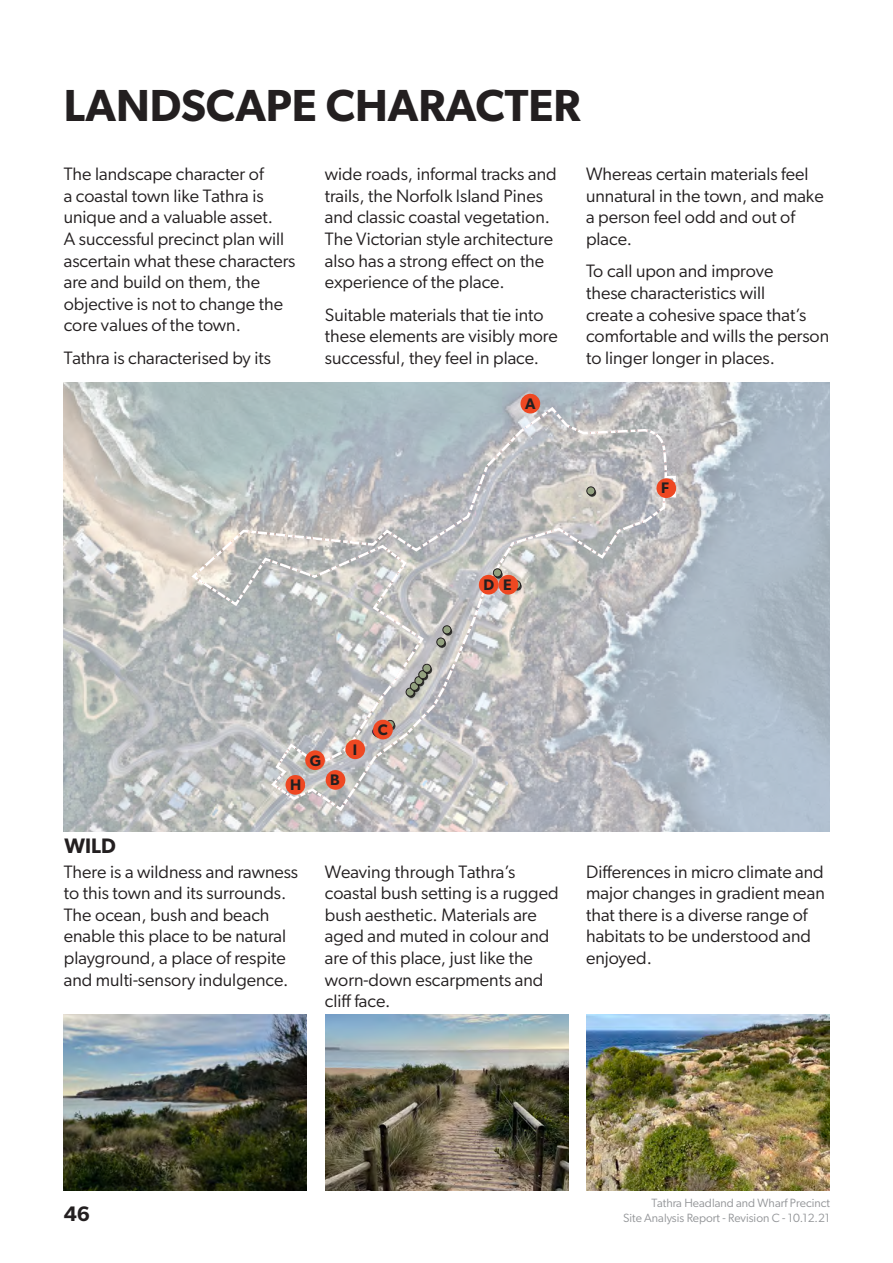
<style>
.page{position:relative;width:893px;height:1263px;background:#fff}
.page>*{position:absolute;margin:0;border:0;box-sizing:border-box;transform-origin:0 0}
.Page_Heading{font:600 45px "Gibson";color:#231f20}
.Paragraph_heading{font:600 21px "Gibson";color:#231f20}
.Body{font:18px/21.6px "Gibson";color:#231f20}
.Body_Bold{font:600 15.3px "Gibson";color:#231f20}
.t1{font:12px/14.4px "Gibson";color:#939598;text-align:right}
</style>
<div class="page">
<img style="left:64px;top:383px;width:765px;height:448px">
<svg style="left:189px;top:405px;width:488px;height:408px;background:#bcbfc0"></svg>
<svg style="left:407px;top:690px;width:8px;height:8px"></svg>
<div style="left:406px;top:688px;width:8px;height:8px;background:#92a17f;border-radius:50%"></div>
<div style="left:406px;top:688px;width:8px;height:8px;border:1px solid #231f20;border-radius:50%"></div>
<div style="left:387px;top:722px;width:8px;height:8px;background:#30302d;border-radius:50%"></div>
<div style="left:386px;top:720px;width:8px;height:8px;background:#92a17f;border-radius:50%"></div>
<div style="left:386px;top:720px;width:8px;height:9px;border:1px solid #231f20;border-radius:50%"></div>
<div style="left:373px;top:727px;width:8px;height:9px;border:1px solid #231f20;border-radius:50%"></div>
<svg style="left:412px;top:684px;width:8px;height:8px"></svg>
<div style="left:410px;top:682px;width:8px;height:8px;background:#92a17f;border-radius:50%"></div>
<div style="left:410px;top:682px;width:9px;height:8px;border:1px solid #231f20;border-radius:50%"></div>
<div style="left:416px;top:678px;width:8px;height:8px;background:#2b2b29;border-radius:50%"></div>
<div style="left:415px;top:676px;width:8px;height:9px;background:#92a17f;border-radius:50%"></div>
<div style="left:415px;top:676px;width:8px;height:9px;border:1px solid #231f20;border-radius:50%"></div>
<div style="left:420px;top:672px;width:8px;height:8px;background:#2c2b29;border-radius:50%"></div>
<div style="left:419px;top:671px;width:8px;height:8px;background:#92a17f;border-radius:50%"></div>
<div style="left:419px;top:670px;width:8px;height:9px;border:1px solid #231f20;border-radius:50%"></div>
<svg style="left:424px;top:666px;width:8px;height:8px"></svg>
<div style="left:423px;top:664px;width:8px;height:8px;background:#92a17f;border-radius:50%"></div>
<div style="left:423px;top:664px;width:8px;height:8px;border:1px solid #231f20;border-radius:50%"></div>
<svg style="left:438px;top:640px;width:8px;height:8px"></svg>
<div style="left:437px;top:638px;width:8px;height:8px;background:#92a17f;border-radius:50%"></div>
<div style="left:437px;top:638px;width:8px;height:8px;border:1px solid #231f20;border-radius:50%"></div>
<svg style="left:444px;top:627px;width:8px;height:9px"></svg>
<div style="left:443px;top:626px;width:8px;height:8px;background:#92a17f;border-radius:50%"></div>
<div style="left:443px;top:626px;width:8px;height:8px;border:1px solid #231f20;border-radius:50%"></div>
<svg style="left:588px;top:489px;width:8px;height:8px"></svg>
<div style="left:587px;top:487px;width:8px;height:8px;background:#92a17f;border-radius:50%"></div>
<div style="left:587px;top:487px;width:8px;height:8px;border:1px solid #231f20;border-radius:50%"></div>
<svg style="left:514px;top:582px;width:8px;height:9px"></svg>
<div style="left:512px;top:581px;width:9px;height:8px;background:#9f9270;border-radius:50%"></div>
<div style="left:512px;top:581px;width:9px;height:8px;border:1px solid #231f20;border-radius:50%"></div>
<div style="left:495px;top:570px;width:8px;height:9px;background:#2c2d2a;border-radius:50%"></div>
<div style="left:493px;top:569px;width:8px;height:8px;background:#92a17f;border-radius:50%"></div>
<div style="left:493px;top:569px;width:9px;height:8px;border:1px solid #231f20;border-radius:50%"></div>
<img style="left:64px;top:1015px;width:242px;height:176px">
<img style="left:326px;top:1015px;width:242px;height:176px">
<img style="left:587px;top:1015px;width:242px;height:176px">
<div style="left:520px;top:394px;width:20px;height:19px;background:#ee4822;border-radius:50%"></div>
<div style="left:326px;top:770px;width:19px;height:20px;background:#ee4822;border-radius:50%"></div>
<div style="left:373px;top:720px;width:20px;height:19px;background:#ee4822;border-radius:50%"></div>
<div style="left:345px;top:739px;width:20px;height:20px;background:#ee4822;border-radius:50%"></div>
<div style="left:479px;top:575px;width:19px;height:19px;background:#ee4822;border-radius:50%"></div>
<div style="left:498px;top:575px;width:20px;height:19px;background:#ee4822;border-radius:50%"></div>
<div style="left:656px;top:478px;width:20px;height:20px;background:#ee4822;border-radius:50%"></div>
<div style="left:305px;top:750px;width:20px;height:20px;background:#ee4822;border-radius:50%"></div>
<div style="left:286px;top:775px;width:19px;height:20px;background:#ee4822;border-radius:50%"></div>
<p class="Page_Heading" style="left:64px;top:79px;width:518px">LANDSCAPE CHARACTER</p>
<p class="Body" style="left:64px;top:163px;width:233px">The landscape character of<br>a coastal town like Tathra is unique and a valuable asset.<br>A successful precinct plan will ascertain what these characters are and build on them, the objective is not to change the core values of the town.</p>
<p class="Body" style="left:64px;top:346px;width:209px">Tathra is characterised by its</p>
<p class="Body" style="left:325px;top:163px;width:233px">wide roads, informal tracks and trails, the Norfolk Island Pines and classic coastal vegetation.<br>The Victorian style architecture also has a strong effect on the experience of the place.</p>
<p class="Body" style="left:325px;top:303px;width:234px">Suitable materials that tie into these elements are visibly more successful, they feel in place.</p>
<p class="Body_Bold" style="left:525px;top:394px;width:12px">A</p>
<p class="Body" style="left:586px;top:163px;width:239px">Whereas certain materials feel unnatural in the town, and make a person feel odd and out of place.</p>
<p class="Body" style="left:586px;top:260px;width:245px">To call upon and improve<br>these characteristics will<br>create a cohesive space that’s comfortable and wills the person to linger longer in places.</p>
<p class="Body_Bold" style="left:661px;top:479px;width:9px">F</p>
<p class="Body_Bold" style="left:483px;top:576px;width:12px">D</p>
<p class="Body_Bold" style="left:503px;top:576px;width:10px">E</p>
<p class="Paragraph_heading" style="left:65px;top:833px;width:53px">WILD</p>
<p class="Body_Bold" style="left:290px;top:776px;width:13px">H</p>
<p class="Body_Bold" style="left:310px;top:751px;width:13px">G</p>
<p class="Body_Bold" style="left:330px;top:771px;width:11px">B</p>
<p class="Body_Bold" style="left:353px;top:740px;width:6px">I</p>
<p class="Body_Bold" style="left:378px;top:720px;width:11px">C</p>
<p class="Body" style="left:64px;top:860px;width:236px">There is a wildness and rawness to this town and its surrounds.<br>The ocean, bush and beach enable this place to be natural playground, a place of respite and multi-sensory indulgence.</p>
<p class="Body" style="left:325px;top:860px;width:235px">Weaving through Tathra’s coastal bush setting is a rugged bush aesthetic. Materials are aged and muted in colour and are of this place, just like the worn-down escarpments and cliff face.</p>
<p class="Body" style="left:586px;top:860px;width:240px">Differences in micro climate and major changes in gradient mean that there is a diverse range of habitats to be understood and enjoyed.</p>
<p class="Paragraph_heading" style="left:64px;top:1201px;width:28px">46</p>
<p class="t1" style="left:623px;top:1196px;width:208px">Tathra Headland and Wharf Precinct<br>Site Analysis Report - Revision C - 10.12.21</p>
</div>
